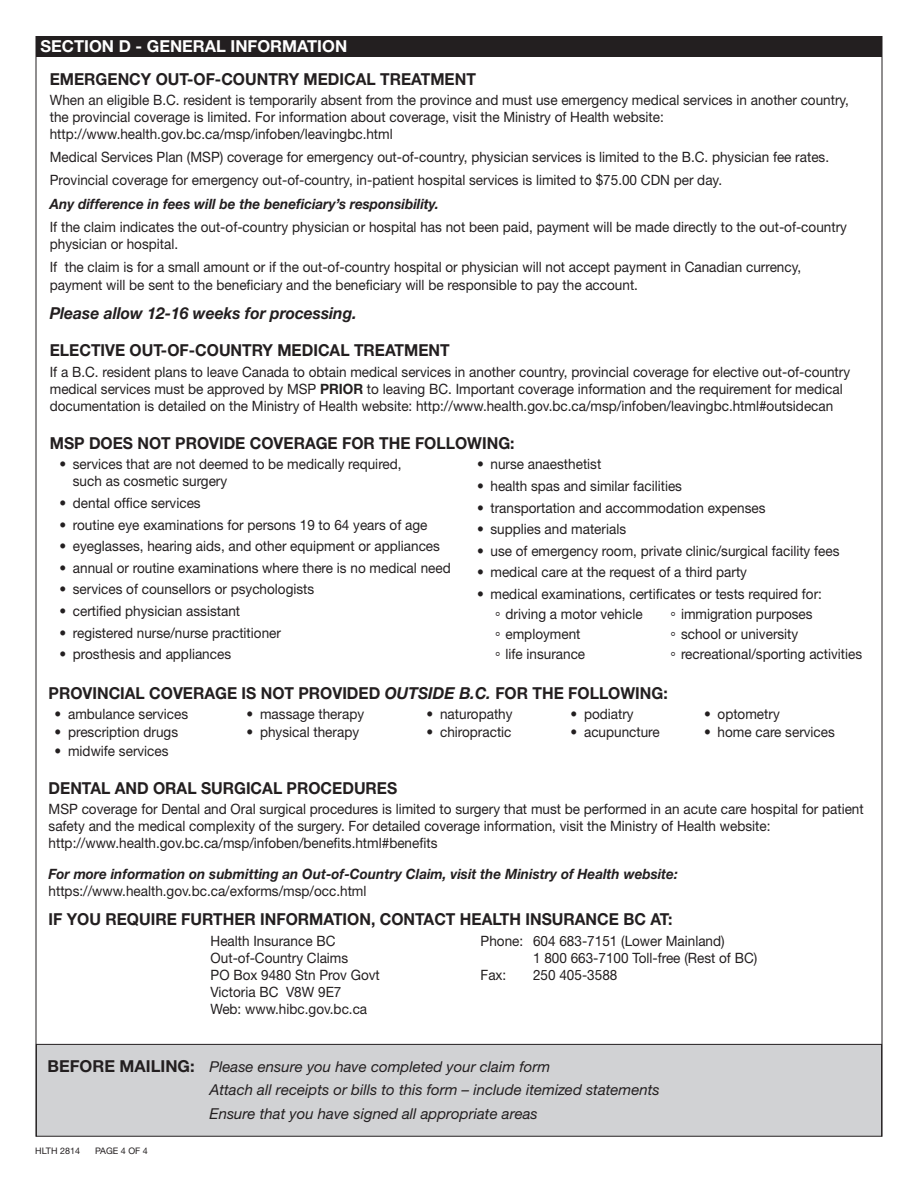
<style>
.page{position:relative;width:918px;height:1188px;background:#fff}
.page>*{position:absolute;margin:0;border:0;box-sizing:border-box;transform-origin:0 0}
.t1{font:700 16.5px "Helvetica Neue";color:#231f20;scale:.95 1}
.t2{font:italic 700 16.5px "Helvetica Neue";color:#231f20;scale:.95 1}
.t3{font:700 16.5px "Helvetica Neue";color:#fff}
.t4{font:italic 15px/23.4px "Helvetica Neue";color:#231f20}
.t5{font:14.25px/17.1px "Helvetica Neue";color:#231f20;scale:.95 1}
.t6{font:italic 700 14.25px "Helvetica Neue";color:#231f20;scale:.95 1}
.t7{font:9px "Helvetica Neue";color:#231f20}
.s1{font-weight:700}
.s2{font-style:italic}
.s3{font-weight:700;font-style:normal;font-size:16.5px}
</style>
<div class="page">
<div style="left:37px;top:1044px;width:845px;height:93px;background:#d1d2d4"></div>
<div style="left:36px;top:36px;width:846px;height:21px;background:#231f20"></div>
<hr style="left:36px;top:36px;width:1px;height:1101px;background:#231f20">
<hr style="left:882px;top:36px;width:1px;height:1101px;background:#231f20">
<p class="t3" style="left:40px;top:36px;width:308px">SECTION D - GENERAL INFORMATION</p>
<p class="t1" style="left:50px;top:69px;width:450px">EMERGENCY OUT-OF-COUNTRY MEDICAL TREATMENT</p>
<p class="t5" style="left:50px;top:91px;width:843px">When an eligible B.C. resident is temporarily absent from the province and must use emergency medical services in another country, the provincial coverage is limited. For information about coverage, visit the Ministry of Health website: http://www.health.gov.bc.ca/msp/infoben/leavingbc.html</p>
<p class="t5" style="left:50px;top:145px;width:822px;line-height:23.1px">Medical Services Plan (MSP) coverage for emergency out-of-country, physician services is limited to the B.C. physician fee rates.<br>Provincial coverage for emergency out-of-country, in-patient hospital services is limited to $75.00 CDN per day.</p>
<p class="t6" style="left:50px;top:195px;width:411px">Any difference in fees will be the beneficiary’s responsibility.</p>
<p class="t5" style="left:50px;top:218px;width:841px">If the claim indicates the out-of-country physician or hospital has not been paid, payment will be made directly to the out-of-country physician or hospital.</p>
<p class="t5" style="left:50px;top:258px;width:793px;line-height:18px">If the claim is for a small amount or if the out-of-country hospital or physician will not accept payment in Canadian currency, payment will be sent to the beneficiary and the beneficiary will be responsible to pay the account.</p>
<p class="t2" style="left:50px;top:303px;width:325px">Please allow 12-16 weeks for processing.</p>
<p class="t1" style="left:50px;top:340px;width:423px">ELECTIVE OUT-OF-COUNTRY MEDICAL TREATMENT</p>
<p class="t5" style="left:50px;top:363px;width:844px">If a B.C. resident plans to leave Canada to obtain medical services in another country, provincial coverage for elective out-of-country medical services must be approved by MSP <span class="s1">PRIOR</span> to leaving BC. Important coverage information and the requirement for medical documentation is detailed on the Ministry of Health website: http://www.health.gov.bc.ca/msp/infoben/leavingbc.html#outsidecan</p>
<p class="t1" style="left:50px;top:432px;width:491px">MSP DOES NOT PROVIDE COVERAGE FOR THE FOLLOWING:</p>
<p class="t5" style="left:73px;top:456px;width:348px;text-indent:-13px">• services that are not deemed to be medically required, such as cosmetic surgery</p>
<p class="t5" style="left:59px;top:494px;width:150px">• dental office services</p>
<p class="t5" style="left:59px;top:516px;width:389px">• routine eye examinations for persons 19 to 64 years of age</p>
<p class="t5" style="left:59px;top:537px;width:402px">• eyeglasses, hearing aids, and other equipment or appliances</p>
<p class="t5" style="left:59px;top:559px;width:413px">• annual or routine examinations where there is no medical need</p>
<p class="t5" style="left:59px;top:581px;width:270px">• services of counsellors or psychologists</p>
<p class="t5" style="left:59px;top:602px;width:192px">• certified physician assistant</p>
<p class="t5" style="left:59px;top:624px;width:235px">• registered nurse/nurse practitioner</p>
<p class="t5" style="left:59px;top:645px;width:182px">• prosthesis and appliances</p>
<p class="t5" style="left:477px;top:456px;width:132px">• nurse anaesthetist</p>
<p class="t5" style="left:477px;top:477px;width:217px">• health spas and similar facilities</p>
<p class="t5" style="left:477px;top:499px;width:305px">• transportation and accommodation expenses</p>
<p class="t5" style="left:477px;top:520px;width:159px">• supplies and materials</p>
<p class="t5" style="left:477px;top:542px;width:383px">• use of emergency room, private clinic/surgical facility fees</p>
<p class="t5" style="left:477px;top:564px;width:286px">• medical care at the request of a third party</p>
<p class="t5" style="left:495px;top:584px;width:346px;line-height:20.1px;text-indent:-18px">• medical examinations, certificates or tests required for: ° driving a motor vehicle</p>
<p class="t5" style="left:670px;top:605px;width:151px">° immigration purposes</p>
<p class="t5" style="left:495px;top:625px;width:92px">° employment</p>
<p class="t5" style="left:670px;top:625px;width:136px">° school or university</p>
<p class="t5" style="left:495px;top:645px;width:96px">° life insurance</p>
<p class="t5" style="left:670px;top:645px;width:203px">° recreational/sporting activities</p>
<p class="t1" style="left:49px;top:683px;width:653px">PROVINCIAL COVERAGE IS NOT PROVIDED <span class="s2">OUTSIDE B.C.</span> FOR THE FOLLOWING:</p>
<p class="t5" style="left:55px;top:705px;width:142px">• ambulance services</p>
<p class="t5" style="left:247px;top:705px;width:125px">• massage therapy</p>
<p class="t5" style="left:427px;top:705px;width:92px">• naturopathy</p>
<p class="t5" style="left:571px;top:705px;width:68px">• podiatry</p>
<p class="t5" style="left:704px;top:705px;width:81px">• optometry</p>
<p class="t5" style="left:55px;top:724px;width:132px">• prescription drugs</p>
<p class="t5" style="left:247px;top:724px;width:120px">• physical therapy</p>
<p class="t5" style="left:427px;top:724px;width:91px">• chiropractic</p>
<p class="t5" style="left:571px;top:724px;width:95px">• acupuncture</p>
<p class="t5" style="left:704px;top:724px;width:139px">• home care services</p>
<p class="t5" style="left:55px;top:742px;width:122px">• midwife services</p>
<p class="t1" style="left:49px;top:778px;width:369px">DENTAL AND ORAL SURGICAL PROCEDURES</p>
<p class="t5" style="left:49px;top:800px;width:860px">MSP coverage for Dental and Oral surgical procedures is limited to surgery that must be performed in an acute care hospital for patient safety and the medical complexity of the surgery. For detailed coverage information, visit the Ministry of Health website: http://www.health.gov.bc.ca/msp/infoben/benefits.html#benefits</p>
<p class="t6" style="left:49px;top:865px;width:664px">For more information on submitting an Out-of-Country Claim, visit the Ministry of Health website:</p>
<p class="t5" style="left:49px;top:882px;width:336px">https://www.health.gov.bc.ca/exforms/msp/occ.html</p>
<p class="t1" style="left:49px;top:909px;width:658px">IF YOU REQUIRE FURTHER INFORMATION, CONTACT HEALTH INSURANCE BC AT:</p>
<p class="t5" style="left:211px;top:932px;width:133px">Health Insurance BC</p>
<p class="t5" style="left:481px;top:932px;width:258px">Phone: 604 683-7151 (Lower Mainland)</p>
<p class="t5" style="left:211px;top:949px;width:146px">Out-of-Country Claims</p>
<p class="t5" style="left:533px;top:949px;width:237px">1 800 663-7100 Toll-free (Rest of BC)</p>
<p class="t5" style="left:211px;top:966px;width:180px">PO Box 9480 Stn Prov Govt</p>
<p class="t5" style="left:481px;top:966px;width:29px">Fax:</p>
<p class="t5" style="left:533px;top:966px;width:90px">250 405-3588</p>
<p class="t5" style="left:211px;top:983px;width:166px">Victoria BC V8W 9E7<br>Web: www.hibc.gov.bc.ca</p>
<p class="t4" style="left:210px;top:1054px;width:452px;text-indent:-162px"><span class="s3">BEFORE MAILING:</span> Please ensure you have completed your claim form<br>Attach all receipts or bills to this form – include itemized statements<br>Ensure that you have signed all appropriate areas</p>
<p class="t7" style="left:35px;top:1146px;width:46px">HLTH 2814</p>
<p class="t7" style="left:95px;top:1146px;width:54px">PAGE 4 OF 4</p>
</div>
